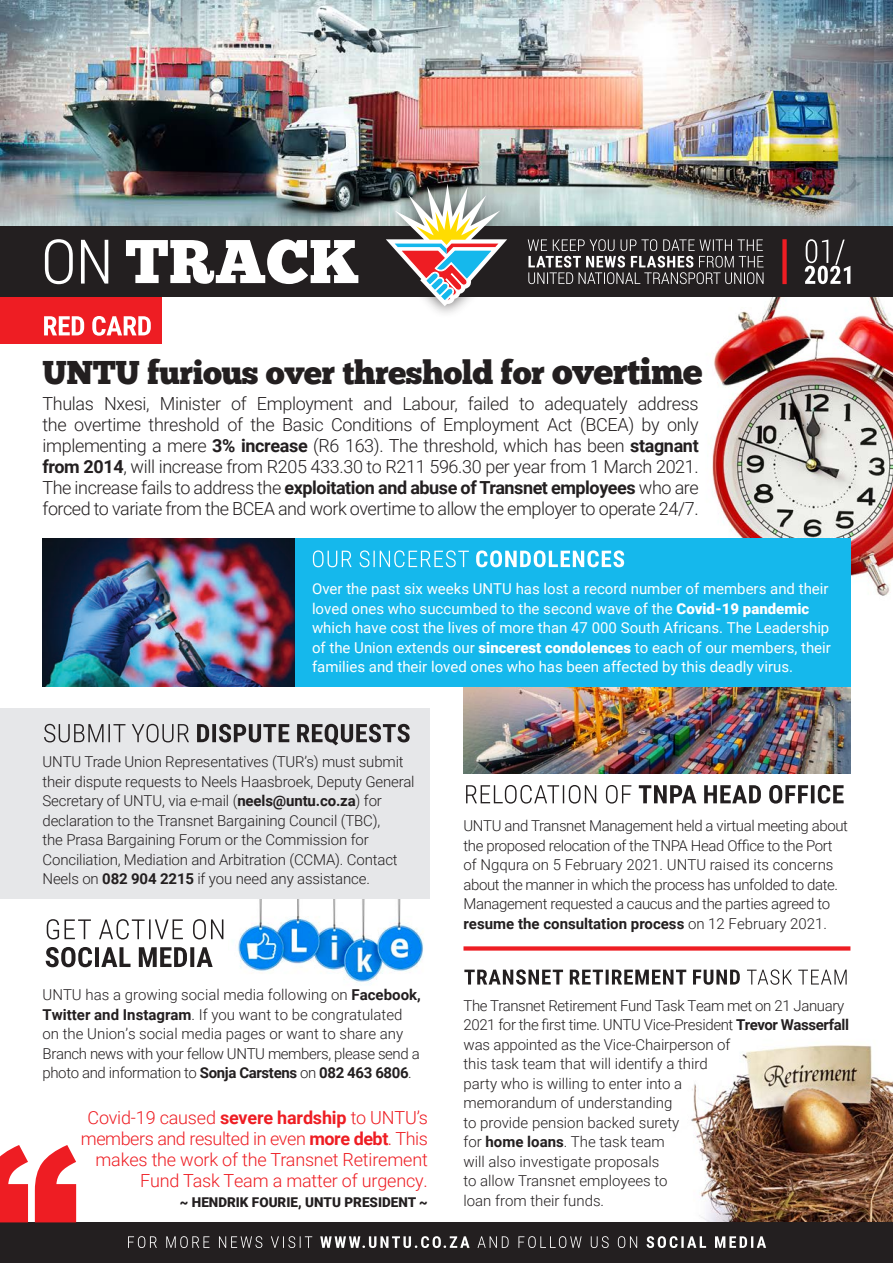
<style>
.page{position:relative;width:893px;height:1263px;background:#fff}
.page>*{position:absolute;margin:0;border:0;box-sizing:border-box;transform-origin:0 0}
.t1{font:33px "Chunk Five";letter-spacing:-.015em;color:#231f20}
.t2{font:300 18px/21px "Roboto";letter-spacing:-.025em;color:#231f20;text-align:justify}
.t3{font:300 18px/21px "Roboto";letter-spacing:-.01em;color:#ee1d23;text-align:right}
.t4{font:300 15px/19.5px "Roboto";letter-spacing:-.01em;color:#231f20}
.t5{font:15px/19.5px "Roboto";color:#fff}
.t6{font:900 13.5px "Roboto";color:#231f20}
.s1{font-size:36px}
.s2{font-weight:700}
.s3{font-weight:900}
</style>
<div class="page">
<img style="left:237px;top:870px;width:193px;height:112px">
<img style="left:463px;top:687px;width:387px;height:87px">
<div style="left:0;top:708px;width:429px;height:191px;background:#e6e7e9"></div>
<img style="left:691px;top:1045px;width:202px;height:177px">
<img style="left:712px;top:297px;width:181px;height:336px">
<div style="left:0;top:275px;width:162px;height:69px;background:#ee1d23"></div>
<div style="left:295px;top:538px;width:555px;height:149px;background:#15b8ec"></div>
<img style="left:0;top:0;width:893px;height:226px">
<div style="left:0;top:226px;width:893px;height:71px;background:#231f20"></div>
<div style="left:374px;top:173px;width:145px;height:146px;background:#231f20;opacity:.75"></div>
<img style="left:43px;top:538px;width:252px;height:149px">
<svg style="left:313px;top:550px;width:311px;height:17px"></svg>
<svg style="left:44px;top:316px;width:107px;height:20px"></svg>
<svg style="left:44px;top:724px;width:366px;height:21px"></svg>
<svg style="left:0;top:184px;width:518px;height:122px"></svg>
<div style="left:0;top:1222px;width:893px;height:41px;background:#231f20"></div>
<svg style="left:528px;top:239px;width:236px;height:45px"></svg>
<svg style="left:805px;top:239px;width:45px;height:45px"></svg>
<div style="left:782px;top:239px;width:5px;height:45px;background:#ee1d23"></div>
<svg style="left:464px;top:969px;width:383px;height:16px"></svg>
<svg style="left:466px;top:785px;width:378px;height:19px"></svg>
<div style="left:463px;top:946px;width:387px;height:5px;background:#ee1d23"></div>
<svg style="left:46px;top:947px;width:167px;height:20px"></svg>
<svg style="left:47px;top:919px;width:176px;height:20px"></svg>
<svg style="left:0;top:1145px;width:76px;height:77px"></svg>
<svg style="left:128px;top:1236px;width:638px;height:12px"></svg>
<p class="t1" style="left:43px;top:352px;width:662px">UNTU furious over threshold for <span class="s1">overtime</span></p>
<p class="t2" style="left:43px;top:392px;width:658px">Thulas Nxesi, Minister of Employment and Labour, failed to adequately address the overtime threshold of the Basic Conditions of Employment Act (BCEA) by only implementing a mere <span class="s2">3% increase</span> (R6 163). The threshold, which has been <span class="s2">stagnant from 2014</span>, will increase from R205 433.30 to R211 596.30 per year from 1 March 2021.<br>The increase fails to address the <span class="s2">exploitation and abuse of Transnet employees</span> who are forced to variate from the BCEA and work overtime to allow the employer to operate 24/7.</p>
<p class="t5" style="left:312px;top:578px;width:520px">Over the past six weeks UNTU has lost a record number of members and their loved ones who succumbed to the second wave of the <span class="s3">Covid-19 pandemic </span>which have cost the lives of more than 47 000 South Africans. The Leadership of the Union extends our <span class="s3">sincerest condolences</span> to each of our members, their families and their loved ones who has been affected by this deadly virus.</p>
<p class="t4" style="left:43px;top:752px;width:374px">UNTU Trade Union Representatives (TUR’s) must submit their dispute requests to Neels Haasbroek, Deputy General Secretary of UNTU, via e-mail (<span class="s2">neels@untu.co.za</span>) for declaration to the Transnet Bargaining Council (TBC),</p>
<p class="t4" style="left:43px;top:830px;width:357px">the Prasa Bargaining Forum or the Commission for<br>Conciliation, Mediation and Arbitration (CCMA). Contact<br>Neels on <span class="s2">082 904 2215</span> if you need any assistance.</p>
<p class="t4" style="left:43px;top:984px;width:380px">UNTU has a growing social media following on <span class="s2">Facebook, Twitter and Instagram</span>. If you want to be congratulated on the Union’s social media pages or want to share any Branch news with your fellow UNTU members, please send a photo and information to <span class="s2">Sonja Carstens</span> on <span class="s2">082 463 6806</span>.</p>
<p class="t3" style="left:81px;top:1107px;width:348px">Covid-19 caused <span class="s2">severe hardship</span> to UNTU’s members and resulted in even <span class="s2">more debt</span>. This makes the work of the Transnet Retirement</p>
<p class="t3" style="left:140px;top:1170px;width:289px">Fund Task Team a matter of urgency.</p>
<p class="t6" style="left:180px;top:1192px;width:249px">~ HENDRIK FOURIE, UNTU PRESIDENT ~</p>
<p class="t4" style="left:463px;top:816px;width:386px">UNTU and Transnet Management held a virtual meeting about the proposed relocation of the TNPA Head Office to the Port of Ngqura on 5 February 2021. UNTU raised its concerns about the manner in which the process has unfolded to date.<br>Management requested a caucus and the parties agreed to <span class="s2">resume the consultation process</span> on 12 February 2021.</p>
<p class="t4" style="left:463px;top:995px;width:387px">The Transnet Retirement Fund Task Team met on 21 January 2021 for the first time. UNTU Vice-President <span class="s2">Trevor Wasserfall </span>was appointed as the Vice-Chairperson of<br>this task team that will identify a third<br>party who is willing to enter into a<br>memorandum of understanding<br>to provide pension backed surety<br>for <span class="s2">home loans</span>. The task team<br>will also investigate proposals<br>to allow Transnet employees to<br>loan from their funds.</p>
</div>
